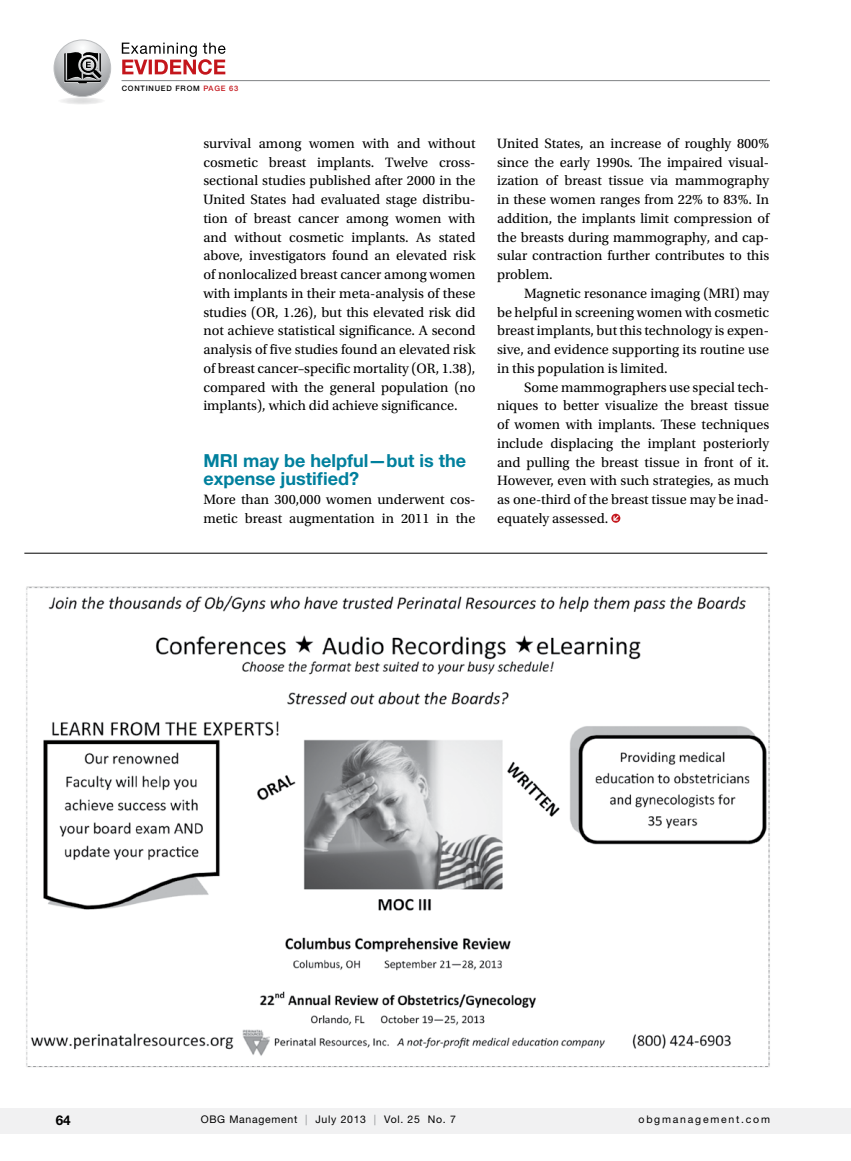
<style>
.page{position:relative;width:851px;height:1161px;background:#fff}
.page>*{position:absolute;margin:0;border:0;box-sizing:border-box;transform-origin:0 0}
.t1{font:700 18px/18.8px "Helvetica Neue LT Std";color:#00809d}
.t2{font:14.25px/18.8px "Utopia Std";color:#000;text-align:justify}
.t3{font:700 13.5px "Helvetica Neue LT Std";color:#000}
.t4{font:10.5px "Helvetica Neue LT Std";letter-spacing:.065em;color:#000}
.t5{font:10.5px "Helvetica Neue LT Std";letter-spacing:.165em;color:#000}
.t6{font:500 7.5px "Helvetica Neue LT Std";letter-spacing:.285em;color:#000}
.s1{color:#c4161c}
.s2{color:#939598}
</style>
<div class="page">
<svg style="left:611px;top:514px;width:9px;height:9px"></svg>
<img style="left:26px;top:586px;width:744px;height:482px">
<hr style="left:24px;top:553px;width:743px;height:1px;background:#000">
<div style="left:0;top:1108px;width:850px;height:26px;background:#f1f1f2"></div>
<hr style="left:122px;top:80px;width:648px;height:1px;background:#808285">
<svg style="left:122px;top:43px;width:103px;height:32px"></svg>
<svg style="left:58px;top:97px;width:47px;height:8px"></svg>
<svg style="left:54px;top:40px;width:57px;height:57px"></svg>
<div style="left:54px;top:40px;width:57px;height:57px;border:1px solid #bcbec0;border-radius:50%"></div>
<svg style="left:64px;top:52px;width:38px;height:32px"></svg>
<p class="t6" style="left:122px;top:84px;width:118px">CONTINUED FROM <span class="s1">PAGE 63</span></p>
<p class="t2" style="left:203px;top:134px;width:273px">survival among women with and without cosmetic breast implants. Twelve cross&shy;sectional studies published after 2000 in the United States had evaluated stage distribu&shy;tion of breast cancer among women with and without cosmetic implants. As stated above, investigators found an elevated risk of nonlocalized breast cancer among women with implants in their meta-analysis of these studies (OR, 1.26), but this elevated risk did not achieve statistical significance. A second analysis of five studies found an elevated risk of breast cancer–specific mortality (OR, 1.38), compared with the general population (no implants), which did achieve significance.</p>
<p class="t1" style="left:203px;top:450px;width:264px;text-indent:40px">may be helpful—but is the expense justified?</p>
<p class="t2" style="left:203px;top:490px;width:273px">More than 300,000 women underwent cos&shy;metic breast augmentation in 2011 in the</p>
<p class="t1" style="left:203px;top:450px;width:12px">MRI</p>
<p class="t2" style="left:497px;top:134px;width:273px">United States, an increase of roughly 800% since the early 1990s. The impaired visual&shy;ization of breast tissue via mammography in these women ranges from 22% to 83%. In addition, the implants limit compression of the breasts during mammography, and cap&shy;sular contraction further contributes to this problem.</p>
<p class="t2" style="left:497px;top:284px;width:273px;text-indent:27px">Magnetic resonance imaging (MRI) may be helpful in screening women with cosmetic breast implants, but this technology is expen&shy;sive, and evidence supporting its routine use in this population is limited.</p>
<p class="t2" style="left:497px;top:378px;width:273px;text-indent:27px">Some mammographers use special tech&shy;niques to better visualize the breast tissue of women with implants. These techniques include displacing the implant posteriorly and pulling the breast tissue in front of it.<br>However, even with such strategies, as much as one-third of the breast tissue may be inad&shy;equately assessed.</p>
<p class="t3" style="left:56px;top:1112px;width:17px">64</p>
<p class="t4" style="left:201px;top:1114px;width:257px">OBG Management <span class="s2">|</span> July 2013 <span class="s2">|</span> Vol. 25 No. 7</p>
<p class="t5" style="left:638px;top:1114px;width:133px">obgmanagement.com</p>
</div>
